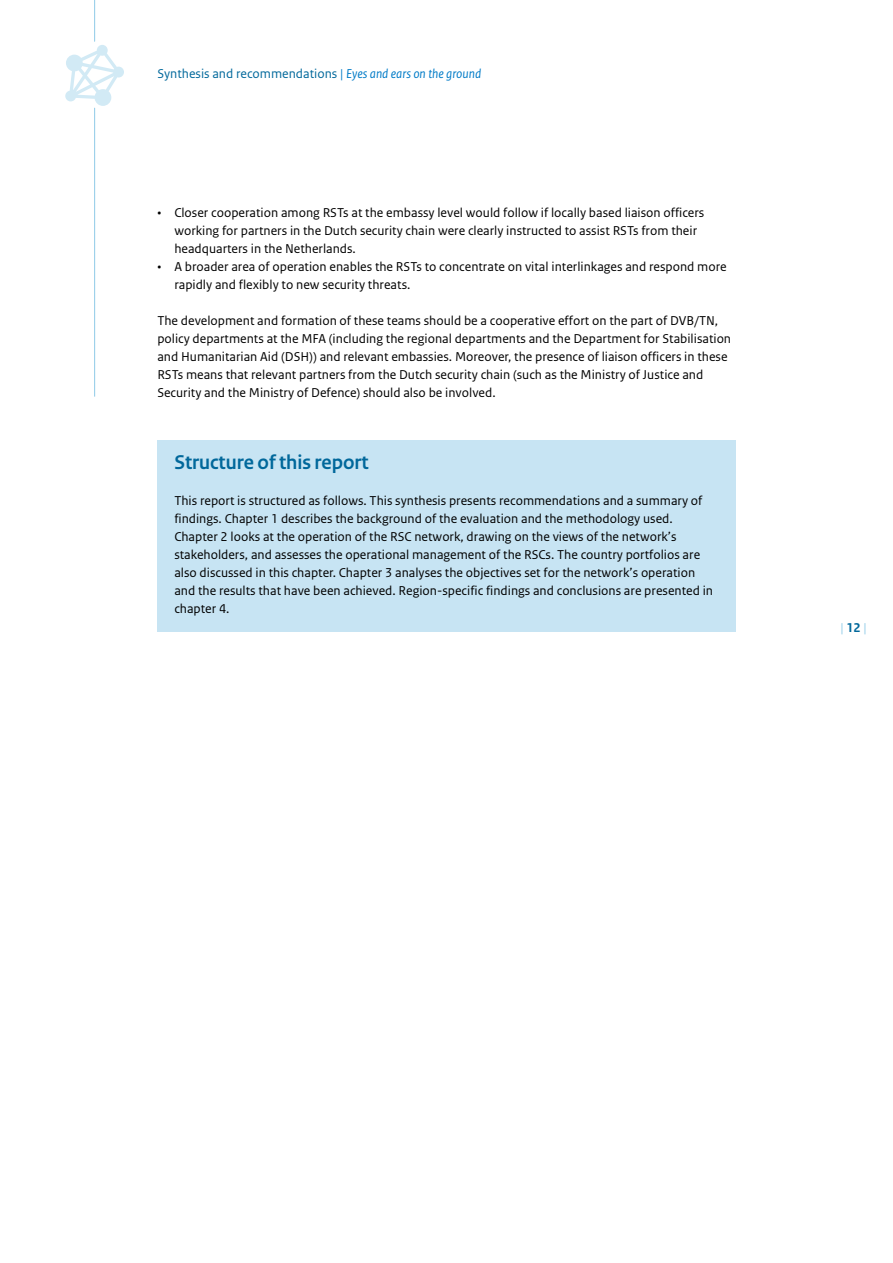
<style>
.page{position:relative;width:893px;height:1263px;background:#fff}
.page>*{position:absolute;margin:0;border:0;box-sizing:border-box;transform-origin:0 0}
.Box_Kop_SYNTHESIS{font:700 21px "Rijksoverheid Sans Heading";color:#01689b}
.Box_Brood{font:13.5px/18px "Rijksoverheid Sans Text";color:#000}
.P_Broodtekst{font:13.5px/18px "Rijksoverheid Sans Text";color:#000}
.t1{font:13.5px "Rijksoverheid Sans Text";color:#01689b}
.t2{font:13.5px "Rijksoverheid Sans Text";color:#8fcae7}
.s1{color:#007bc7}
.s2{font-family:"Rijksoverheid Sans Text Italic 2";color:#007bc7}
.s3{font-weight:700;color:#01689b}
</style>
<div class="page">
<hr style="left:94px;top:0;width:1px;height:397px;background:#8fcae7">
<svg style="left:65px;top:38px;width:59px;height:73px"></svg>
<div style="left:157px;top:440px;width:579px;height:51px;background:#c7e4f3"></div>
<div style="left:157px;top:477px;width:579px;height:155px;background:#c7e4f3"></div>
<hr style="left:892px;top:0;width:1px;height:631px;background:#007bc7">
<p class="t1" style="left:157px;top:66px;width:326px">Synthesis and recommendations <span class="s1">|</span> <span class="s2">Eyes and ears on the ground</span></p>
<p class="Box_Brood" style="left:174px;top:203px;width:532px;text-indent:-17px">• Closer cooperation among RSTs at the embassy level would follow if locally based liaison officers working for partners in the Dutch security chain were clearly instructed to assist RSTs from their headquarters in the Netherlands.</p>
<p class="Box_Brood" style="left:174px;top:257px;width:554px;text-indent:-17px">• A broader area of operation enables the RSTs to concentrate on vital interlinkages and respond more rapidly and flexibly to new security threats.</p>
<p class="P_Broodtekst" style="left:157px;top:311px;width:575px">The development and formation of these teams should be a cooperative effort on the part of DVB/TN, policy departments at the MFA (including the regional departments and the Department for Stabilisation and Humanitarian Aid (DSH)) and relevant embassies. Moreover, the presence of liaison officers in these RSTs means that relevant partners from the Dutch security chain (such as the Ministry of Justice and Security and the Ministry of Defence) should also be involved.</p>
<h3 class="Box_Kop_SYNTHESIS" style="left:174px;top:450px;width:196px">Structure of this report</h3>
<p class="Box_Brood" style="left:174px;top:491px;width:540px">This report is structured as follows. This synthesis presents recommendations and a summary of findings. Chapter 1 describes the background of the evaluation and the methodology used.<br>Chapter 2 looks at the operation of the RSC network, drawing on the views of the network’s stakeholders, and assesses the operational management of the RSCs. The country portfolios are also discussed in this chapter. Chapter 3 analyses the objectives set for the network’s operation and the results that have been achieved. Region-specific findings and conclusions are presented in chapter 4.</p>
<p class="t2" style="left:841px;top:620px;width:28px">| <span class="s3">12</span> |</p>
</div>
